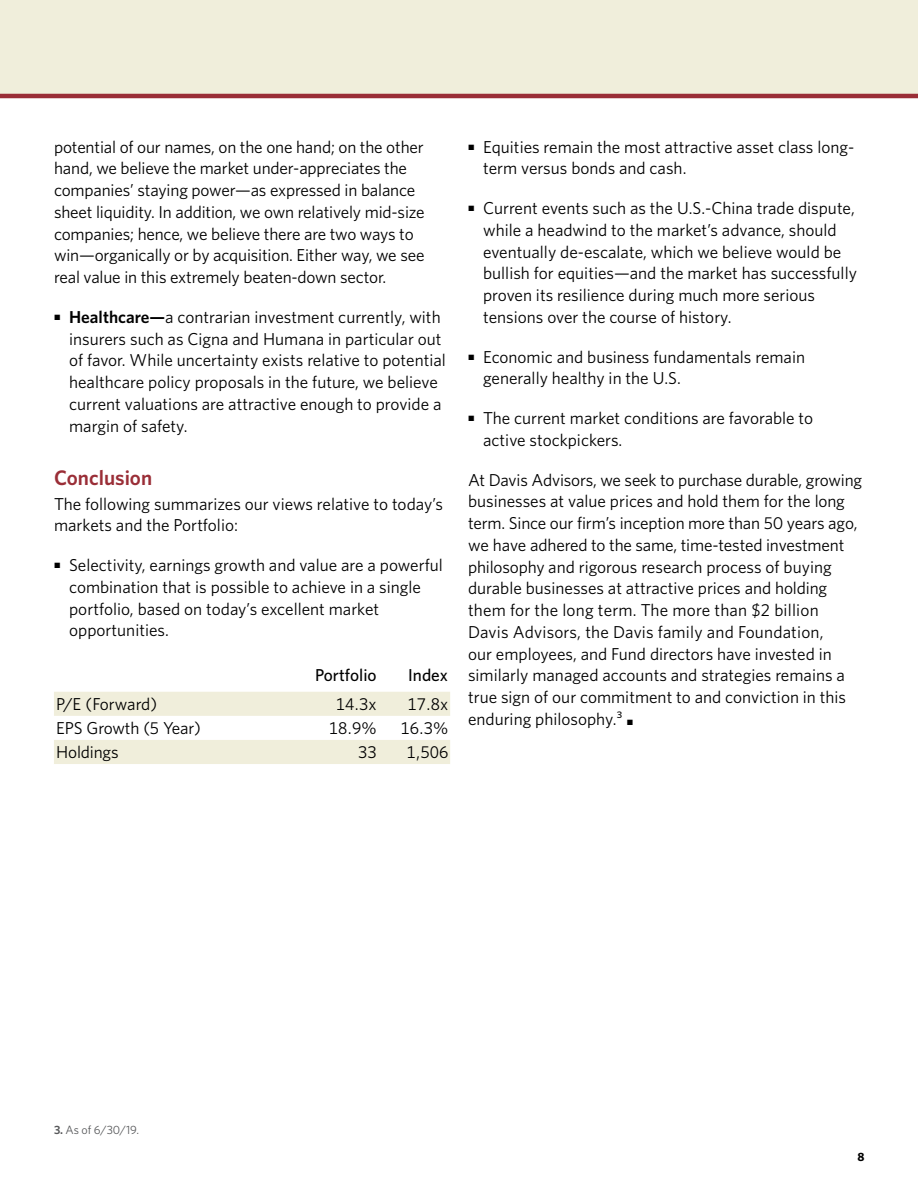
<style>
.page{position:relative;width:918px;height:1188px;background:#fff}
.page>*{position:absolute;margin:0;border:0;box-sizing:border-box;transform-origin:0 0}
.LC_Body{font:600 21px "Whitney";color:#9a2e37}
.LC_Body-2{font:17.25px/21.8px "Whitney";color:#000}
.t1{font:500 17.25px "Whitney";color:#000}
.Footnote_first{font:12px "Whitney";color:#58595b}
.t2{font:700 12px "Whitney";color:#000}
.s1{font-weight:600}
.s2{font-family:"Mercury Text G1";font-size:8.7px}
</style>
<div class="page">
<div style="left:0;top:0;width:918px;height:94px;background:#f0eedb"></div>
<hr style="left:0;top:94px;width:918px;height:4px;background:#9a2e37">
<svg style="left:54px;top:692px;width:396px;height:72px"></svg>
<p class="LC_Body-2" style="left:54px;top:135px;width:372px">potential of our names, on the one hand; on the other hand, we believe the market under-appreciates the companies’ staying power—as expressed in balance sheet liquidity. In addition, we own relatively mid-size companies; hence, we believe there are two ways to win—organically or by acquisition. Either way, we see real value in this extremely beaten-down sector.</p>
<p class="LC_Body-2" style="left:69px;top:306px;width:378px;text-indent:-15px"><sup>•</sup> <span class="s1">Healthcare—</span>a contrarian investment currently, with insurers such as Cigna and Humana in particular out of favor. While uncertainty exists relative to potential healthcare policy proposals in the future, we believe current valuations are attractive enough to provide a margin of safety.</p>
<p class="LC_Body" style="left:54px;top:464px;width:100px">Conclusion</p>
<p class="LC_Body-2" style="left:54px;top:492px;width:391px">The following summarizes our views relative to today’s markets and the Portfolio:</p>
<p class="LC_Body-2" style="left:69px;top:554px;width:375px;text-indent:-15px"><sup>•</sup> Selectivity, earnings growth and value are a powerful combination that is possible to achieve in a single portfolio, based on today’s excellent market opportunities.</p>
<p class="t1" style="left:315px;top:663px;width:63px">Portfolio</p>
<p class="t1" style="left:408px;top:663px;width:41px">Index</p>
<p class="LC_Body-2" style="left:56px;top:692px;width:102px">P/E (Forward)</p>
<p class="LC_Body-2" style="left:336px;top:692px;width:42px">14.3x</p>
<p class="LC_Body-2" style="left:408px;top:692px;width:42px">17.8x</p>
<p class="LC_Body-2" style="left:56px;top:716px;width:146px">EPS Growth (5 Year)</p>
<p class="LC_Body-2" style="left:329px;top:716px;width:49px">18.9%</p>
<p class="LC_Body-2" style="left:401px;top:716px;width:49px">16.3%</p>
<p class="LC_Body-2" style="left:56px;top:740px;width:64px">Holdings</p>
<p class="LC_Body-2" style="left:358px;top:740px;width:20px">33</p>
<p class="LC_Body-2" style="left:406px;top:740px;width:43px">1,506</p>
<p class="LC_Body-2" style="left:483px;top:135px;width:373px;text-indent:-15px"><sup>•</sup> Equities remain the most attractive asset class long&shy;term versus bonds and cash.</p>
<p class="LC_Body-2" style="left:483px;top:197px;width:375px;text-indent:-15px"><sup>•</sup> Current events such as the U.S.-China trade dispute, while a headwind to the market’s advance, should eventually de-escalate, which we believe would be bullish for equities—and the market has successfully proven its resilience during much more serious tensions over the course of history.</p>
<p class="LC_Body-2" style="left:483px;top:345px;width:323px;text-indent:-15px"><sup>•</sup> Economic and business fundamentals remain generally healthy in the U.S.</p>
<p class="LC_Body-2" style="left:483px;top:407px;width:332px;text-indent:-15px"><sup>•</sup> The current market conditions are favorable to active stockpickers.</p>
<p class="LC_Body-2" style="left:468px;top:468px;width:396px">At Davis Advisors, we seek to purchase durable, growing businesses at value prices and hold them for the long term. Since our firm’s inception more than 50 years ago, we have adhered to the same, time-tested investment philosophy and rigorous research process of buying durable businesses at attractive prices and holding them for the long term. The more than $2 billion Davis Advisors, the Davis family and Foundation,<br>our employees, and Fund directors have invested in similarly managed accounts and strategies remains a true sign of our commitment to and conviction in this enduring philosophy.3 <span class="s2">•</span></p>
<p class="Footnote_first" style="left:54px;top:1122px;width:87px"><span class="s1">3.</span> As of 6/30/19.</p>
<p class="t2" style="left:858px;top:1149px;width:9px">8</p>
</div>
